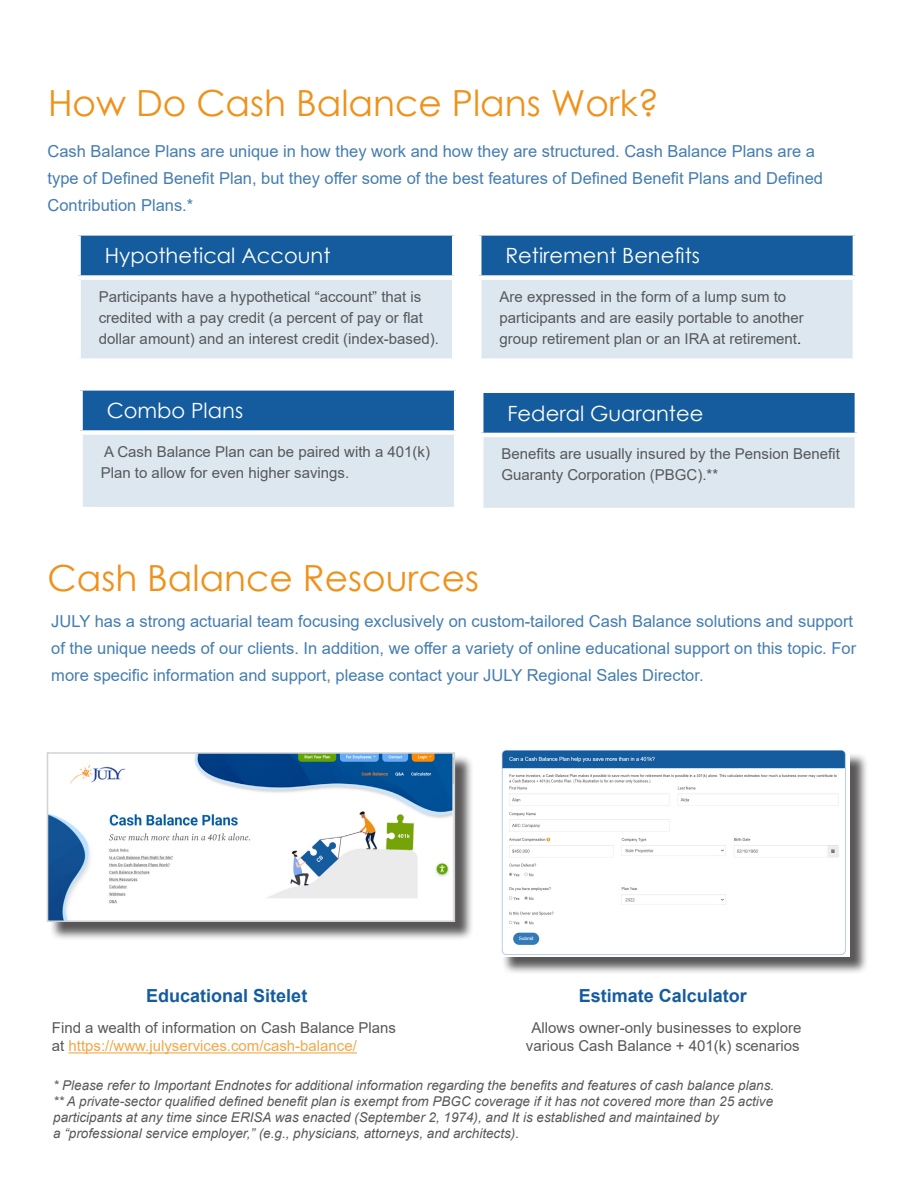
<style>
.page{position:relative;width:918px;height:1188px;background:#fff}
.page>*{position:absolute;margin:0;border:0;box-sizing:border-box;transform-origin:0 0}
.t1{font:36px "Century Gothic";color:#f09119}
.t2{font:21px "Century Gothic";color:#fff}
.t3{font:700 18px "Arial";color:#155c9e}
.t4{font:16.5px/27px "Arial";color:#447db1}
.t5{font:15px/21px "Arial";color:#57585a}
.t6{font:italic 13.5px "Arial";color:#57585a}
.s1{color:#231f20}
.s2{color:#f3a747}
</style>
<div class="page">
<div style="left:79px;top:233px;width:375px;height:45px;background:#155c9e"></div>
<div style="left:79px;top:278px;width:375px;height:83px;background:#dce7f0"></div>
<div style="left:76px;top:231px;width:380px;height:5px;background:#fff"></div>
<div style="left:76px;top:236px;width:5px;height:39px;background:#fff"></div>
<hr style="left:452px;top:236px;width:4px;height:39px;background:#fff">
<div style="left:76px;top:275px;width:380px;height:5px;background:#fff"></div>
<div style="left:76px;top:280px;width:5px;height:78px;background:#fff"></div>
<hr style="left:452px;top:280px;width:4px;height:78px;background:#fff">
<div style="left:76px;top:358px;width:380px;height:5px;background:#fff"></div>
<div style="left:479px;top:233px;width:376px;height:45px;background:#155c9e"></div>
<div style="left:479px;top:278px;width:376px;height:83px;background:#dce7f0"></div>
<div style="left:477px;top:231px;width:380px;height:5px;background:#fff"></div>
<div style="left:477px;top:236px;width:5px;height:39px;background:#fff"></div>
<hr style="left:853px;top:236px;width:4px;height:39px;background:#fff">
<div style="left:477px;top:275px;width:380px;height:5px;background:#fff"></div>
<div style="left:477px;top:280px;width:5px;height:78px;background:#fff"></div>
<hr style="left:853px;top:280px;width:4px;height:78px;background:#fff">
<div style="left:477px;top:358px;width:380px;height:5px;background:#fff"></div>
<div style="left:81px;top:388px;width:375px;height:45px;background:#155c9e"></div>
<div style="left:81px;top:433px;width:375px;height:76px;background:#dce7f0"></div>
<div style="left:78px;top:386px;width:380px;height:5px;background:#fff"></div>
<div style="left:78px;top:391px;width:5px;height:39px;background:#fff"></div>
<hr style="left:454px;top:391px;width:4px;height:39px;background:#fff">
<div style="left:78px;top:430px;width:380px;height:5px;background:#fff"></div>
<div style="left:78px;top:435px;width:5px;height:72px;background:#fff"></div>
<hr style="left:454px;top:435px;width:4px;height:72px;background:#fff">
<hr style="left:78px;top:507px;width:380px;height:4px;background:#fff">
<div style="left:481px;top:391px;width:376px;height:44px;background:#155c9e"></div>
<div style="left:481px;top:435px;width:376px;height:75px;background:#dce7f0"></div>
<div style="left:479px;top:388px;width:380px;height:5px;background:#fff"></div>
<hr style="left:479px;top:393px;width:4px;height:40px;background:#fff">
<hr style="left:855px;top:393px;width:4px;height:40px;background:#fff">
<hr style="left:479px;top:433px;width:380px;height:4px;background:#fff">
<hr style="left:479px;top:437px;width:4px;height:71px;background:#fff">
<hr style="left:855px;top:437px;width:4px;height:71px;background:#fff">
<hr style="left:479px;top:508px;width:380px;height:4px;background:#fff">
<hr style="left:69px;top:1052px;width:288px;height:1px;background:#f3a747">
<div style="left:49px;top:754px;width:425px;height:187px;background:#231f20;opacity:.75"></div>
<img style="left:50px;top:755px;width:402px;height:164px">
<div style="left:47px;top:752px;width:408px;height:170px;border:2px solid #d1d2d4"></div>
<div style="left:501px;top:752px;width:367px;height:223px;background:#231f20;opacity:.75"></div>
<img style="left:501px;top:750px;width:349px;height:207px">
<p class="t1" style="left:48px;top:77px;width:613px">How Do Cash Balance Plans Work?</p>
<p class="t4" style="left:48px;top:137px;width:777px">Cash Balance Plans are unique in how they work and how they are structured. Cash Balance Plans are a type of Defined Benefit Plan, but they offer some of the best features of Defined Benefit Plans and Defined<br>Contribution Plans.*</p>
<p class="t2" style="left:105px;top:241px;width:227px">Hypothetical Account</p>
<p class="t5" style="left:99px;top:286px;width:342px">Participants have a hypothetical “account” that is credited with a pay credit (a percent of pay or flat dollar amount) and an interest credit (index-based).</p>
<p class="t2" style="left:107px;top:396px;width:138px">Combo Plans</p>
<p class="t5" style="left:101px;top:441px;width:331px">A Cash Balance Plan can be paired with a 401(k)<br>Plan to allow for even higher savings.</p>
<p class="t2" style="left:506px;top:241px;width:196px">Retirement Benefits</p>
<p class="t5" style="left:500px;top:286px;width:306px">Are expressed in the form of a lump sum to participants and are easily portable to another group retirement plan or an IRA at retirement<span class="s1">.</span></p>
<p class="t2" style="left:507px;top:398px;width:197px">Federal Guarantee</p>
<p class="t5" style="left:501px;top:443px;width:340px">Benefits are usually insured by the Pension Benefit<br>Guaranty Corporation (PBGC).**</p>
<p class="t1" style="left:48px;top:553px;width:433px">Cash Balance Resources</p>
<p class="t4" style="left:51px;top:608px;width:806px">JULY has a strong actuarial team focusing exclusively on custom-tailored Cash Balance solutions and support of the unique needs of our clients. In addition, we offer a variety of online educational support on this topic. For more specific information and support, please contact your JULY Regional Sales Director.</p>
<p class="t3" style="left:579px;top:983px;width:170px">Estimate Calculator</p>
<p class="t5" style="left:526px;top:1019px;width:277px;line-height:18px;text-align:center">Allows owner-only businesses to explore various Cash Balance + 401(k) scenarios</p>
<p class="t6" style="left:53px;top:1076px;width:723px">* Please refer to Important Endnotes for additional information regarding the benefits and features of cash balance plans.</p>
<p class="t6" style="left:53px;top:1093px;width:722px">** A private-sector qualified defined benefit plan is exempt from PBGC coverage if it has not covered more than 25 active</p>
<p class="t6" style="left:53px;top:1109px;width:667px">participants at any time since ERISA was enacted (September 2, 1974), and It is established and maintained by</p>
<p class="t6" style="left:53px;top:1125px;width:467px">a “professional service employer,” (e.g., physicians, attorneys, and architects).</p>
<p class="t3" style="left:146px;top:983px;width:163px">Educational Sitelet</p>
<p class="t5" style="left:52px;top:1019px;width:346px;line-height:18px">Find a wealth of information on Cash Balance Plans at <span class="s2">https://www.julyservices.com/cash-balance/</span></p>
</div>
